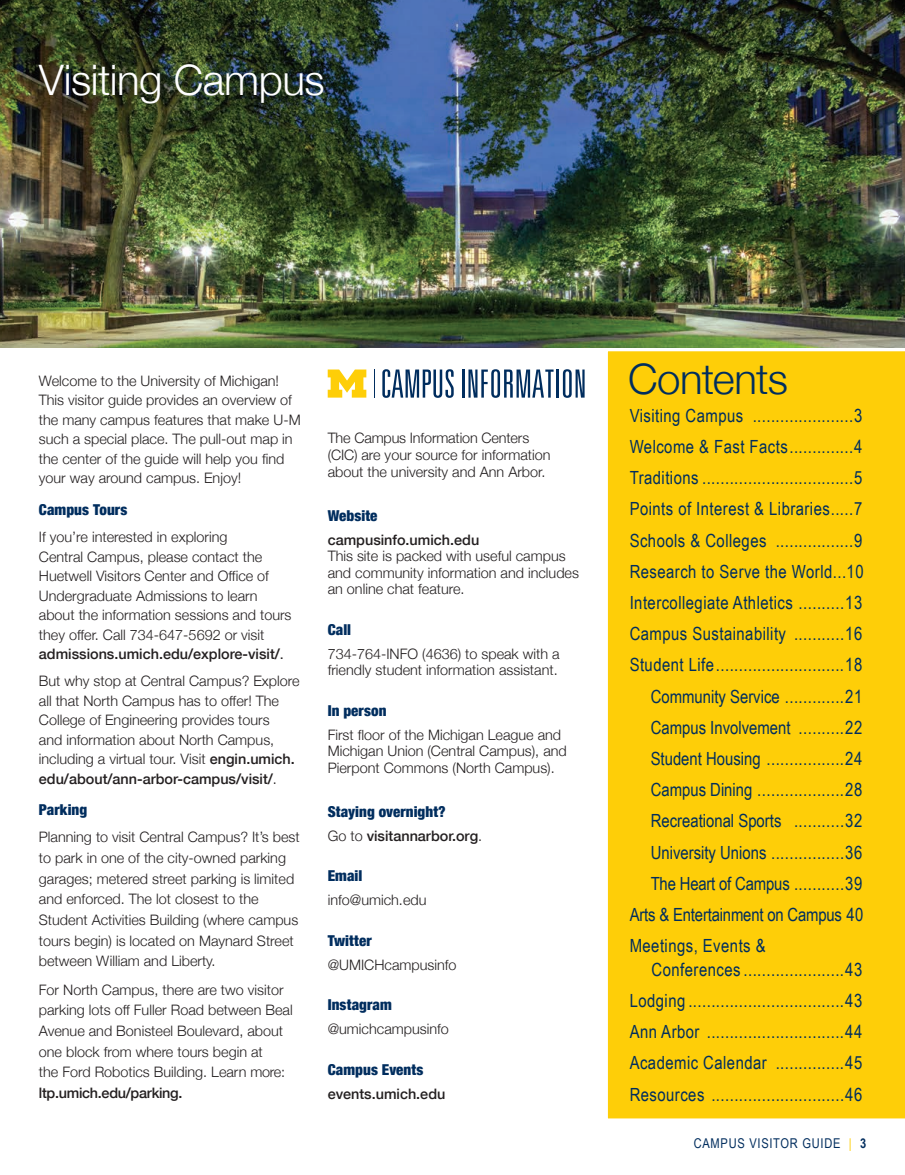
<style>
.page{position:relative;width:905px;height:1175px;background:#fff}
.page>*{position:absolute;margin:0;border:0;box-sizing:border-box;transform-origin:0 0}
.t1{font:300 42px "Helvetica Neue";letter-spacing:-.01em;color:#fff}
.t2{font:300 42px "Helvetica Neue";letter-spacing:-.02em;color:#002d5e}
.TOCI_Title{font:18.15px/23.7px "Arial Narrow";letter-spacing:.025em;color:#002d5e}
.TOCI_Title-2{font:18.15px "Arial Narrow";color:#002d5e}
.TOCI_Title-3{font:18.15px "Arial Narrow";letter-spacing:-.01em;color:#002d5e}
.t3{font:900 condensed 15px "Helvetica Neue";letter-spacing:.005em;color:#002d5e}
.t4{font:300 14.4px/19.5px "Helvetica Neue";color:#231f20}
.t5{font:500 14.4px "Helvetica Neue";color:#231f20}
.t6{font:13.5px "Arial Narrow";letter-spacing:.055em;color:#002d5e}
.s1{font-weight:500}
.s2{font-weight:400}
.s3{font-weight:300}
.s4{color:#fece08}
.s5{font-weight:700}
</style>
<div class="page">
<img style="left:0;top:0;width:904px;height:347px">
<div style="left:607px;top:351px;width:297px;height:768px;background:#fece08"></div>
<svg style="left:374px;top:369px;width:1px;height:28px"></svg>
<svg style="left:328px;top:369px;width:38px;height:28px"></svg>
<svg style="left:382px;top:369px;width:71px;height:29px"></svg>
<hr style="left:462px;top:369px;width:2px;height:28px;background:#002d5e">
<svg style="left:468px;top:369px;width:85px;height:29px"></svg>
<hr style="left:556px;top:369px;width:3px;height:28px;background:#002d5e">
<svg style="left:563px;top:369px;width:21px;height:29px"></svg>
<h2 class="t1" style="left:39px;top:46px;width:287px">Visiting Campus</h2>
<p class="t4" style="left:39px;top:370px;width:263px">Welcome to the University of Michigan!<br>This visitor guide provides an overview of the many campus features that make U-M such a special place. The pull-out map in the center of the guide will help you find your way around campus. Enjoy!</p>
<h3 class="t3" style="left:39px;top:497px;width:90px">Campus Tours</h3>
<p class="t4" style="left:39px;top:526px;width:254px">If you’re interested in exploring<br>Central Campus, please contact the Huetwell Visitors Center and Office of Undergraduate Admissions to learn about the information sessions and tours they offer. Call 734-647-5692 or visit <span class="s1">admissions.umich.edu/explore-visit/</span><span class="s2">.</span></p>
<p class="t4" style="left:39px;top:670px;width:262px">But why stop at Central Campus? Explore all that North Campus has to offer! The College of Engineering provides tours<br>and information about North Campus, including a virtual tour. Visit <span class="s1">engin.umich. edu/about/ann-arbor-campus/visit/</span>.</p>
<h3 class="t3" style="left:39px;top:797px;width:50px">Parking</h3>
<p class="t4" style="left:39px;top:826px;width:262px;line-height:20.5px">Planning to visit Central Campus? It’s best to park in one of the city-owned parking garages; metered street parking is limited and enforced. The lot closest to the Student Activities Building (where campus tours begin) is located on Maynard Street between William and Liberty.</p>
<p class="t4" style="left:39px;top:978px;width:255px;line-height:20.5px">For North Campus, there are two visitor parking lots off Fuller Road between Beal Avenue and Bonisteel Boulevard, about one block from where tours begin at<br>the Ford Robotics Building. Learn more: <span class="s1">ltp.umich.edu/parking.</span></p>
<p class="t4" style="left:328px;top:428px;width:224px;line-height:17.2px">The Campus Information Centers (CIC) are your source for information about the university and Ann Arbor.</p>
<h3 class="t3" style="left:328px;top:503px;width:51px">Website</h3>
<p class="t4" style="left:328px;top:530px;width:253px;line-height:16.5px"><span class="s1">campusinfo.umich.edu<br></span>This site is packed with useful campus and community information and includes an online chat feature.</p>
<h3 class="t3" style="left:328px;top:617px;width:25px">Call</h3>
<p class="t4" style="left:328px;top:644px;width:233px;line-height:16.5px">734-764-INFO (4636) to speak with a friendly student information assistant.</p>
<h3 class="t3" style="left:328px;top:698px;width:60px">In person</h3>
<p class="t4" style="left:328px;top:725px;width:240px;line-height:16.5px">First floor of the Michigan League and<br>Michigan Union (Central Campus), and<br>Pierpont Commons (North Campus).</p>
<h3 class="t3" style="left:328px;top:798px;width:120px">Staying overnight?</h3>
<p class="t5" style="left:328px;top:824px;width:156px"><span class="s3">Go to</span> visitannarbor.org<span class="s3">.</span></p>
<h3 class="t3" style="left:328px;top:863px;width:36px">Email</h3>
<p class="t4" style="left:328px;top:889px;width:100px">info@umich.edu</p>
<h3 class="t3" style="left:328px;top:928px;width:46px">Twitter</h3>
<p class="t4" style="left:328px;top:954px;width:130px">@UMICHcampusinfo</p>
<h3 class="t3" style="left:328px;top:992px;width:65px">Instagram</h3>
<p class="t4" style="left:328px;top:1018px;width:123px">@umichcampusinfo</p>
<h3 class="t3" style="left:328px;top:1057px;width:97px">Campus Events</h3>
<p class="t5" style="left:328px;top:1082px;width:119px">events.umich.edu</p>
<h2 class="t2" style="left:628px;top:345px;width:161px">Contents</h2>
<p class="TOCI_Title" style="left:629px;top:403px;width:234px">Visiting Campus ......................3</p>
<p class="TOCI_Title" style="left:629px;top:434px;width:234px">Welcome &amp; Fast Facts..............4</p>
<p class="TOCI_Title" style="left:629px;top:465px;width:234px">Traditions .................................5</p>
<p class="TOCI_Title" style="left:629px;top:496px;width:234px">Points of Interest &amp; Libraries.....7</p>
<p class="TOCI_Title" style="left:629px;top:527px;width:234px">Schools &amp; Colleges .................9</p>
<p class="TOCI_Title" style="left:629px;top:559px;width:235px">Research to Serve the World...10</p>
<p class="TOCI_Title" style="left:629px;top:590px;width:234px">Intercollegiate Athletics ..........13</p>
<p class="TOCI_Title" style="left:629px;top:621px;width:234px">Campus Sustainability ...........16</p>
<p class="TOCI_Title" style="left:629px;top:652px;width:234px">Student Life............................18</p>
<p class="TOCI_Title-2" style="left:650px;top:683px;width:213px">Community Service .............21</p>
<p class="TOCI_Title-2" style="left:650px;top:714px;width:213px">Campus Involvement ..........22</p>
<p class="TOCI_Title-2" style="left:650px;top:745px;width:213px">Student Housing .................24</p>
<p class="TOCI_Title-2" style="left:650px;top:776px;width:213px">Campus Dining ...................28</p>
<p class="TOCI_Title-2" style="left:650px;top:807px;width:213px">Recreational Sports ...........32</p>
<p class="TOCI_Title-2" style="left:650px;top:838px;width:213px">University Unions ................36</p>
<p class="TOCI_Title-3" style="left:650px;top:870px;width:213px">The Heart of Campus ...........39</p>
<p class="TOCI_Title-3" style="left:629px;top:901px;width:235px">Arts &amp; Entertainment on Campus 40</p>
<p class="TOCI_Title" style="left:651px;top:933px;width:212px;text-indent:-22px">Meetings, Events &amp;<br>Conferences ......................43</p>
<p class="TOCI_Title" style="left:629px;top:988px;width:234px">Lodging ..................................43</p>
<p class="TOCI_Title" style="left:629px;top:1019px;width:234px">Ann Arbor ..............................44</p>
<p class="TOCI_Title" style="left:629px;top:1050px;width:234px">Academic Calendar ...............45</p>
<p class="TOCI_Title" style="left:629px;top:1081px;width:234px">Resources .............................46</p>
<p class="t6" style="left:693px;top:1133px;width:174px">CAMPUS VISITOR GUIDE <span class="s4">|</span> <span class="s5">3</span></p>
</div>
